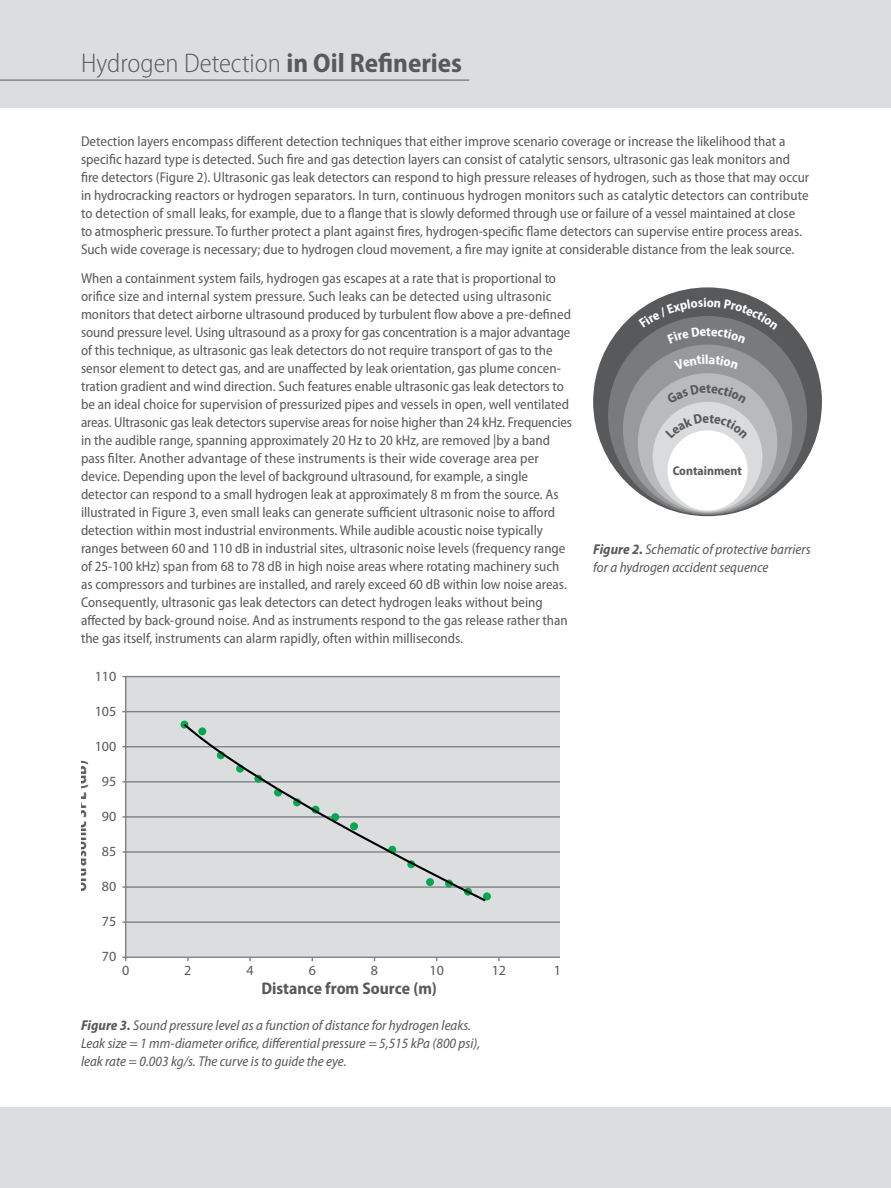
<style>
.page{position:relative;width:891px;height:1188px;background:#fff}
.page>*{position:absolute;margin:0;border:0;box-sizing:border-box;transform-origin:0 0}
.t1{font:300 semi-condensed 27px "Myriad Pro";color:#58595b}
.t2{font:700 semi-condensed 16.95px "Myriad Pro";color:#58595b}
.t3{font:semi-condensed 14.25px/18px "Myriad Pro";color:#58595b}
.t4{font:italic semi-condensed 14.25px/18px "Myriad Pro";color:#58595b}
.t5{font:14.1px "Myriad Pro";color:#58595b}
.t6{font:700 semi-condensed 12.75px "Myriad Pro";color:#58595b}
.s1{font-weight:700}
</style>
<div class="page">
<div style="left:0;top:1107px;width:891px;height:81px;background:#dcddde"></div>
<div style="left:0;top:0;width:891px;height:108px;background:#dcddde"></div>
<div style="left:593px;top:287px;width:229px;height:229px;background:#58595b;border-radius:50%"></div>
<div style="left:608px;top:316px;width:199px;height:199px;background:#797a7d;border-radius:50%"></div>
<div style="left:623px;top:345px;width:169px;height:169px;background:#97999c;border-radius:50%"></div>
<div style="left:638px;top:373px;width:139px;height:140px;background:#b8babc;border-radius:50%"></div>
<div style="left:653px;top:402px;width:109px;height:110px;background:#dadbdc;border-radius:50%"></div>
<div style="left:668px;top:430px;width:80px;height:80px;background:#fff;border-radius:50%"></div>
<div style="left:126px;top:677px;width:434px;height:280px;background:#dcddde"></div>
<hr style="left:125px;top:677px;width:1px;height:284px;background:#808285">
<hr style="left:122px;top:957px;width:438px;height:1px;background:#808285">
<hr style="left:122px;top:921px;width:438px;height:2px;background:#808285">
<hr style="left:122px;top:886px;width:438px;height:2px;background:#808285">
<hr style="left:122px;top:851px;width:438px;height:2px;background:#808285">
<hr style="left:122px;top:816px;width:438px;height:2px;background:#808285">
<hr style="left:122px;top:781px;width:438px;height:2px;background:#808285">
<hr style="left:122px;top:746px;width:438px;height:1px;background:#808285">
<hr style="left:122px;top:711px;width:438px;height:1px;background:#808285">
<hr style="left:122px;top:676px;width:438px;height:1px;background:#808285">
<hr style="left:560px;top:677px;width:1px;height:284px;background:#808285">
<div style="left:181px;top:721px;width:7px;height:8px;background:#00a94f;border-radius:50%"></div>
<div style="left:483px;top:892px;width:8px;height:8px;background:#00a94f;border-radius:50%"></div>
<svg style="left:182px;top:722px;width:306px;height:180px"></svg>
<hr style="left:0;top:80px;width:469px;height:1px;background:#58595b">
<svg style="left:639px;top:298px;width:139px;height:42px"></svg>
<svg style="left:665px;top:414px;width:83px;height:25px"></svg>
<h1 class="t1" style="left:81px;top:47px;width:383px">Hydrogen Detection <span class="s1">in Oil Refineries</span></h1>
<p class="t3" style="left:81px;top:132px;width:730px">Detection layers encompass different detection techniques that either improve scenario coverage or increase the likelihood that a specific hazard type is detected. Such fire and gas detection layers can consist of catalytic sensors, ultrasonic gas leak monitors and fire detectors (Figure 2). Ultrasonic gas leak detectors can respond to high pressure releases of hydrogen, such as those that may occur in hydrocracking reactors or hydrogen separators. In turn, continuous hydrogen monitors such as catalytic detectors can contribute to detection of small leaks, for example, due to a flange that is slowly deformed through use or failure of a vessel maintained at close to atmospheric pressure. To further protect a plant against fires, hydrogen-specific flame detectors can supervise entire process areas.<br>Such wide coverage is necessary; due to hydrogen cloud movement, a fire may ignite at considerable distance from the leak source.</p>
<p class="t3" style="left:81px;top:269px;width:492px">When a containment system fails, hydrogen gas escapes at a rate that is proportional to orifice size and internal system pressure. Such leaks can be detected using ultrasonic monitors that detect airborne ultrasound produced by turbulent flow above a pre-defined sound pressure level. Using ultrasound as a proxy for gas concentration is a major advantage of this technique, as ultrasonic gas leak detectors do not require transport of gas to the sensor element to detect gas, and are unaffected by leak orientation, gas plume concen&shy;tration gradient and wind direction. Such features enable ultrasonic gas leak detectors to be an ideal choice for supervision of pressurized pipes and vessels in open, well ventilated areas. Ultrasonic gas leak detectors supervise areas for noise higher than 24 kHz. Frequencies in the audible range, spanning approximately 20 Hz to 20 kHz, are removed |by a band pass filter. Another advantage of these instruments is their wide coverage area per device. Depending upon the level of background ultrasound, for example, a single detector can respond to a small hydrogen leak at approximately 8 m from the source. As illustrated in Figure 3, even small leaks can generate sufficient ultrasonic noise to afford detection within most industrial environments. While audible acoustic noise typically ranges between 60 and 110 dB in industrial sites, ultrasonic noise levels (frequency range of 25-100 kHz) span from 68 to 78 dB in high noise areas where rotating machinery such as compressors and turbines are installed, and rarely exceed 60 dB within low noise areas.<br>Consequently, ultrasonic gas leak detectors can detect hydrogen leaks without being affected by back-ground noise. And as instruments respond to the gas release rather than the gas itself, instruments can alarm rapidly, often within milliseconds.</p>
<p class="t2" style="left:70px;top:892px;width:134px;rotate:-90deg">Ultrasonic SPL (dB)</p>
<p class="t5" style="left:95px;top:668px;width:23px">110</p>
<p class="t5" style="left:95px;top:703px;width:23px">105</p>
<p class="t5" style="left:95px;top:738px;width:23px">100</p>
<p class="t5" style="left:102px;top:773px;width:16px">95</p>
<p class="t5" style="left:102px;top:808px;width:16px">90</p>
<p class="t5" style="left:102px;top:843px;width:16px">85</p>
<p class="t5" style="left:102px;top:878px;width:16px">80</p>
<p class="t5" style="left:102px;top:913px;width:16px">75</p>
<p class="t5" style="left:102px;top:948px;width:16px">70</p>
<p class="t5" style="left:122px;top:961px;width:9px">0</p>
<p class="t5" style="left:184px;top:961px;width:9px">2</p>
<p class="t5" style="left:246px;top:961px;width:9px">4</p>
<p class="t5" style="left:309px;top:961px;width:9px">6</p>
<p class="t5" style="left:371px;top:961px;width:9px">8</p>
<p class="t2" style="left:262px;top:977px;width:177px">Distance from Source (m)</p>
<p class="t5" style="left:430px;top:961px;width:16px">10</p>
<p class="t5" style="left:492px;top:961px;width:16px">12</p>
<p class="t5" style="left:554px;top:961px;width:16px">14</p>
<p class="t4" style="left:81px;top:1017px;width:401px"><span class="s1">Figure 3.</span> Sound pressure level as a function of distance for hydrogen leaks.<br>Leak size = 1 mm-diameter orifice, differential pressure = 5,515 kPa (800 psi), leak rate = 0.003 kg/s. The curve is to guide the eye.</p>
<p class="t6" style="left:673px;top:462px;width:71px">Containment</p>
<p class="t4" style="left:593px;top:541px;width:219px"><span class="s1">Figure 2.</span> Schematic of protective barriers for a hydrogen accident sequence</p>
</div>
